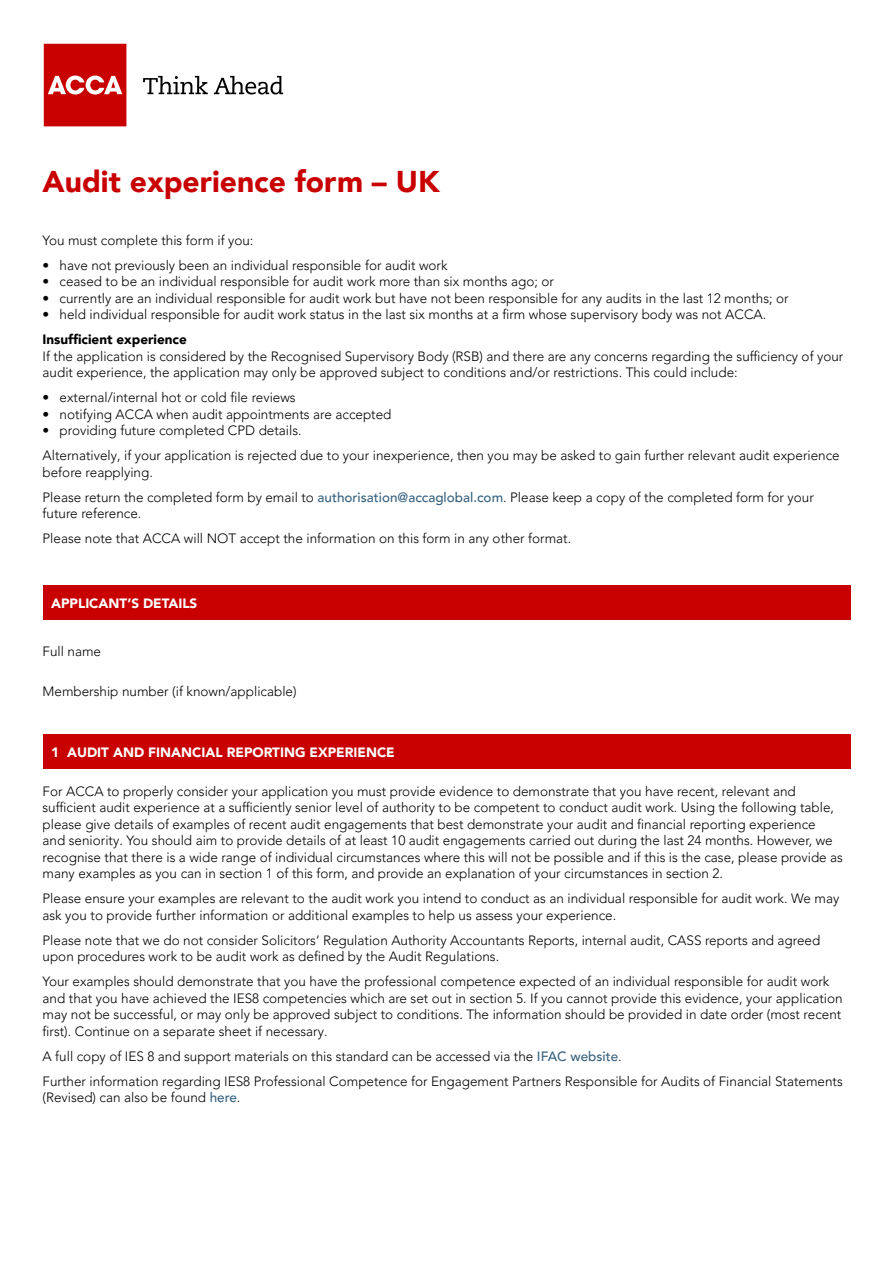
<style>
.page{position:relative;width:893px;height:1263px;background:#fff}
.page>*{position:absolute;margin:0;border:0;box-sizing:border-box;transform-origin:0 0}
.t1{font:900 30px "Avenir LT Pro";color:#c80000}
.t2{font:300 13.5px/16.5px "Avenir LT Pro";color:#000}
.t3{font:900 13.5px "Avenir LT Pro";color:#fff}
.t4{font:900 13.5px "Avenir LT Pro";color:#000}
.s1{font-weight:500;color:#38627f}
</style>
<div class="page">
<div style="left:43px;top:586px;width:807px;height:34px;background:#c80000"></div>
<div style="left:43px;top:735px;width:807px;height:34px;background:#c80000"></div>
<svg style="left:43px;top:43px;width:84px;height:84px;background:#cf2121"></svg>
<svg style="left:143px;top:76px;width:65px;height:18px"></svg>
<svg style="left:214px;top:76px;width:69px;height:18px"></svg>
<h1 class="t1" style="left:43px;top:164px;width:399px">Audit experience form – UK</h1>
<p class="t2" style="left:43px;top:232px;width:212px">You must complete this form if you:</p>
<p class="t2" style="left:43px;top:257px;width:406px">• have not previously been an individual responsible for audit work</p>
<p class="t2" style="left:43px;top:273px;width:513px">• ceased to be an individual responsible for audit work more than six months ago; or</p>
<p class="t2" style="left:43px;top:290px;width:748px">• currently are an individual responsible for audit work but have not been responsible for any audits in the last 12 months; or</p>
<p class="t2" style="left:43px;top:306px;width:725px">• held individual responsible for audit work status in the last six months at a firm whose supervisory body was not ACCA.</p>
<p class="t4" style="left:43px;top:331px;width:146px">Insufficient experience</p>
<p class="t2" style="left:43px;top:348px;width:802px">If the application is considered by the Recognised Supervisory Body (RSB) and there are any concerns regarding the sufficiency of your audit experience, the application may only be approved subject to conditions and/or restrictions. This could include:</p>
<p class="t2" style="left:43px;top:389px;width:255px">• external/internal hot or cold file reviews</p>
<p class="t2" style="left:43px;top:406px;width:350px">• notifying ACCA when audit appointments are accepted</p>
<p class="t2" style="left:43px;top:418px;width:799px;line-height:25px">• providing future completed CPD details.<br>Alternatively, if your application is rejected due to your inexperience, then you may be asked to gain further relevant audit experience</p>
<p class="t2" style="left:43px;top:459px;width:773px;line-height:25px">before reapplying.<br>Please return the completed form by email to <span class="s1">authorisation@accaglobal.com</span>. Please keep a copy of the completed form for your</p>
<p class="t2" style="left:43px;top:501px;width:530px;line-height:25px">future reference.<br>Please note that ACCA will NOT accept the information on this form in any other format.</p>
<p class="t3" style="left:51px;top:595px;width:148px">APPLICANT’S DETAILS</p>
<p class="t2" style="left:43px;top:643px;width:60px">Full name</p>
<p class="t2" style="left:43px;top:683px;width:256px">Membership number (if known/applicable)</p>
<p class="t3" style="left:51px;top:744px;width:345px">1 AUDIT AND FINANCIAL REPORTING EXPERIENCE</p>
<p class="t2" style="left:43px;top:783px;width:802px">For ACCA to properly consider your application you must provide evidence to demonstrate that you have recent, relevant and sufficient audit experience at a sufficiently senior level of authority to be competent to conduct audit work. Using the following table, please give details of examples of recent audit engagements that best demonstrate your audit and financial reporting experience<br>and seniority. You should aim to provide details of at least 10 audit engagements carried out during the last 24 months. However, we recognise that there is a wide range of individual circumstances where this will not be possible and if this is the case, please provide as many examples as you can in section 1 of this form, and provide an explanation of your circumstances in section 2.</p>
<p class="t2" style="left:43px;top:890px;width:798px">Please ensure your examples are relevant to the audit work you intend to conduct as an individual responsible for audit work. We may ask you to provide further information or additional examples to help us assess your experience.</p>
<p class="t2" style="left:43px;top:932px;width:779px">Please note that we do not consider Solicitors’ Regulation Authority Accountants Reports, internal audit, CASS reports and agreed upon procedures work to be audit work as defined by the Audit Regulations.</p>
<p class="t2" style="left:43px;top:973px;width:802px">Your examples should demonstrate that you have the professional competence expected of an individual responsible for audit work and that you have achieved the IES8 competencies which are set out in section 5. If you cannot provide this evidence, your application may not be successful, or may only be approved subject to conditions. The information should be provided in date order (most recent first). Continue on a separate sheet if necessary.</p>
<p class="t2" style="left:43px;top:1043px;width:802px;line-height:25px">A full copy of IES 8 and support materials on this standard can be accessed via the <span class="s1">IFAC website</span>.<br>Further information regarding IES8 Professional Competence for Engagement Partners Responsible for Audits of Financial Statements</p>
<p class="t2" style="left:43px;top:1089px;width:199px">(Revised) can also be found <span class="s1">here</span>.</p>
</div>
